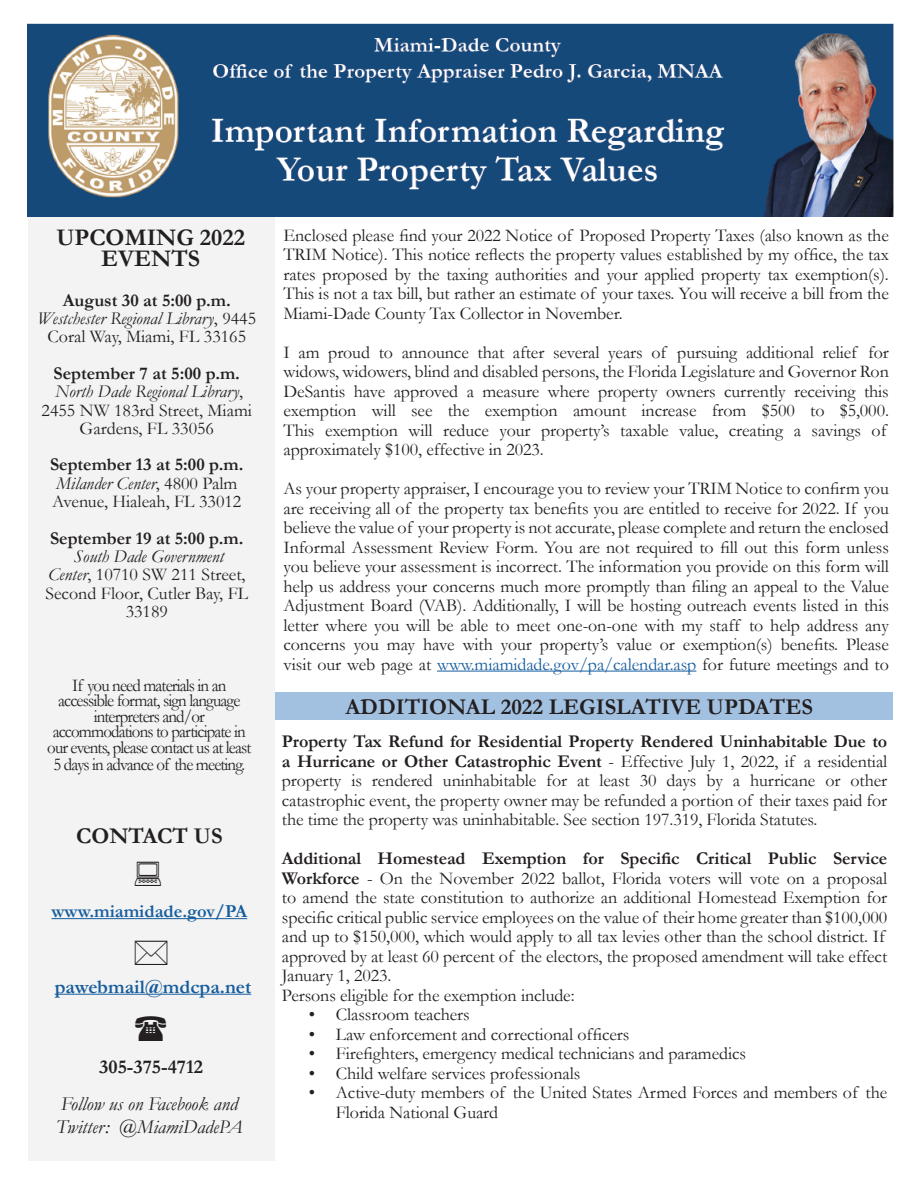
<style>
.page{position:relative;width:918px;height:1188px;background:#fff}
.page>*{position:absolute;margin:0;border:0;box-sizing:border-box;transform-origin:0 0}
.t1{font:700 24px/21.3px "Garamond";color:#231f20;text-align:center}
.t2{font:700 22.65px "Garamond";color:#231f20}
.t3{font:italic 19.65px/23.5px "Garamond";color:#231f20}
.t4{font:700 19.65px "Garamond";color:#175d9e}
.t5{font:700 19.65px "Garamond";color:#231f20}
.t6{font:700 18.45px "Garamond";color:#175d9e}
.t7{font:18px/19.5px "Garamond";letter-spacing:-.005em;color:#231f20}
.t8{font:18px/15.8px "Garamond";letter-spacing:-.05em;color:#231f20;text-align:center;scale:.94 1}
.s1{color:#175d9e}
.s2{font-weight:700}
.s3{font-style:italic}
</style>
<div class="page">
<div style="left:255px;top:692px;width:637px;height:27px;background:#a2c1e1"></div>
<div style="left:28px;top:207px;width:246px;height:954px;background:#f2f3f2"></div>
<hr style="left:55px;top:994px;width:196px;height:1px;background:#175d9e">
<hr style="left:52px;top:918px;width:195px;height:1px;background:#175d9e">
<hr style="left:437px;top:671px;width:259px;height:1px;background:#175d9e">
<img style="left:27px;top:23px;width:867px;height:193px">
<p class="t1" style="left:56px;top:227px;width:190px">UPCOMING 2022<br>EVENTS</p>
<p class="t7" style="left:284px;top:225px;width:607px;text-align:justify">Enclosed please find your 2022 Notice of Proposed Property Taxes (also known as the TRIM Notice). This notice reflects the property values established by my office, the tax rates proposed by the taxing authorities and your applied property tax exemption(s).<br>This is not a tax bill, but rather an estimate of your taxes. You will receive a bill from the Miami-Dade County Tax Collector in November.</p>
<p class="t7" style="left:284px;top:342px;width:607px">I am proud to announce that after several years of pursuing additional relief for widows, widowers, blind and disabled persons, the Florida Legislature and Governor Ron DeSantis have approved a measure where property owners currently receiving this exemption will see the exemption amount increase from $500 to $5,000.<br>This exemption will reduce your property’s taxable value, creating a savings of approximately $100, effective in 2023.</p>
<p class="t7" style="left:284px;top:478px;width:607px;text-align:justify">As your property appraiser, I encourage you to review your TRIM Notice to confirm you are receiving all of the property tax benefits you are entitled to receive for 2022. If you believe the value of your property is not accurate, please complete and return the enclosed Informal Assessment Review Form. You are not required to fill out this form unless you believe your assessment is incorrect. The information you provide on this form will help us address your concerns much more promptly than filing an appeal to the Value Adjustment Board (VAB). Additionally, I will be hosting outreach events listed in this letter where you will be able to meet one-on-one with my staff to help address any concerns you may have with your property’s value or exemption(s) benefits. Please visit our web page at <span class="s1">www.miamidade.gov/pa/calendar.asp</span> for future meetings and to</p>
<p class="t2" style="left:345px;top:691px;width:469px">ADDITIONAL 2022 LEGISLATIVE UPDATES</p>
<p class="t7" style="left:282px;top:731px;width:607px;text-align:justify"><span class="s2">Property Tax Refund for Residential Property Rendered Uninhabitable Due to a Hurricane or Other Catastrophic Event</span> - Effective July 1, 2022, if a residential property is rendered uninhabitable for at least 30 days by a hurricane or other catastrophic event, the property owner may be refunded a portion of their taxes paid for the time the property was uninhabitable. See section 197.319, Florida Statutes.</p>
<p class="t7" style="left:282px;top:848px;width:607px"><span class="s2">Additional Homestead Exemption for Specific Critical Public Service Workforce</span> - On the November 2022 ballot, Florida voters will vote on a proposal to amend the state constitution to authorize an additional Homestead Exemption for specific critical public service employees on the value of their home greater than $100,000 and up to $150,000, which would apply to all tax levies other than the school district. If approved by at least 60 percent of the electors, the proposed amendment will take effect January 1, 2023.</p>
<p class="t7" style="left:282px;top:985px;width:294px">Persons eligible for the exemption include:</p>
<p class="t7" style="left:309px;top:1004px;width:162px">• Classroom teachers</p>
<p class="t7" style="left:309px;top:1024px;width:322px">• Law enforcement and correctional officers</p>
<p class="t7" style="left:309px;top:1043px;width:439px">• Firefighters, emergency medical technicians and paramedics</p>
<p class="t7" style="left:309px;top:1063px;width:273px">• Child welfare services professionals</p>
<p class="t7" style="left:336px;top:1082px;width:553px;text-indent:-27px">• Active-duty members of the United States Armed Forces and members of the<br>Florida National Guard</p>
<p class="t7" style="left:37px;top:291px;width:220px;line-height:18.3px;text-align:center"><span class="s2">August 30 at 5:00 p.m.<br></span><span class="s3">Westchester Regional Library</span>, 9445<br>Coral Way, Miami, FL 33165</p>
<p class="t7" style="left:42px;top:364px;width:212px;line-height:18.3px;text-align:center"><span class="s2">September 7 at 5:00 p.m.<br></span><span class="s3">North Dade Regional Library</span>,<br>2455 NW 183rd Street, Miami<br>Gardens, FL 33056</p>
<p class="t7" style="left:50px;top:455px;width:195px;line-height:18.3px"><span class="s2">September 13 at 5:00 p.m.<br></span><span class="s3">Milander Center</span>, 4800 Palm<br>Avenue, Hialeah, FL 33012</p>
<p class="t7" style="left:45px;top:528px;width:204px;line-height:18.3px;text-align:center"><span class="s2">September 19 at 5:00 p.m.<br></span><span class="s3">South Dade Government<br>Center</span>, 10710 SW 211 Street,<br>Second Floor, Cutler Bay, FL<br>33189</p>
<p class="t8" style="left:47px;top:677px;width:219px">If you need materials in an accessible format, sign language interpreters and/or accommodations to participate in our events, please contact us at least<br>5 days in advance of the meeting.</p>
<p class="t2" style="left:76px;top:820px;width:148px">CONTACT US</p>
<p class="t6" style="left:52px;top:899px;width:197px">www.miamidade.gov/PA</p>
<p class="t4" style="left:55px;top:973px;width:198px">pawebmail@mdcpa.net</p>
<p class="t5" style="left:99px;top:1054px;width:105px">305-375-4712</p>
<p class="t3" style="left:56px;top:1091px;width:188px">Follow us on Facebook and<br>Twitter: @MiamiDadePA</p>
</div>
